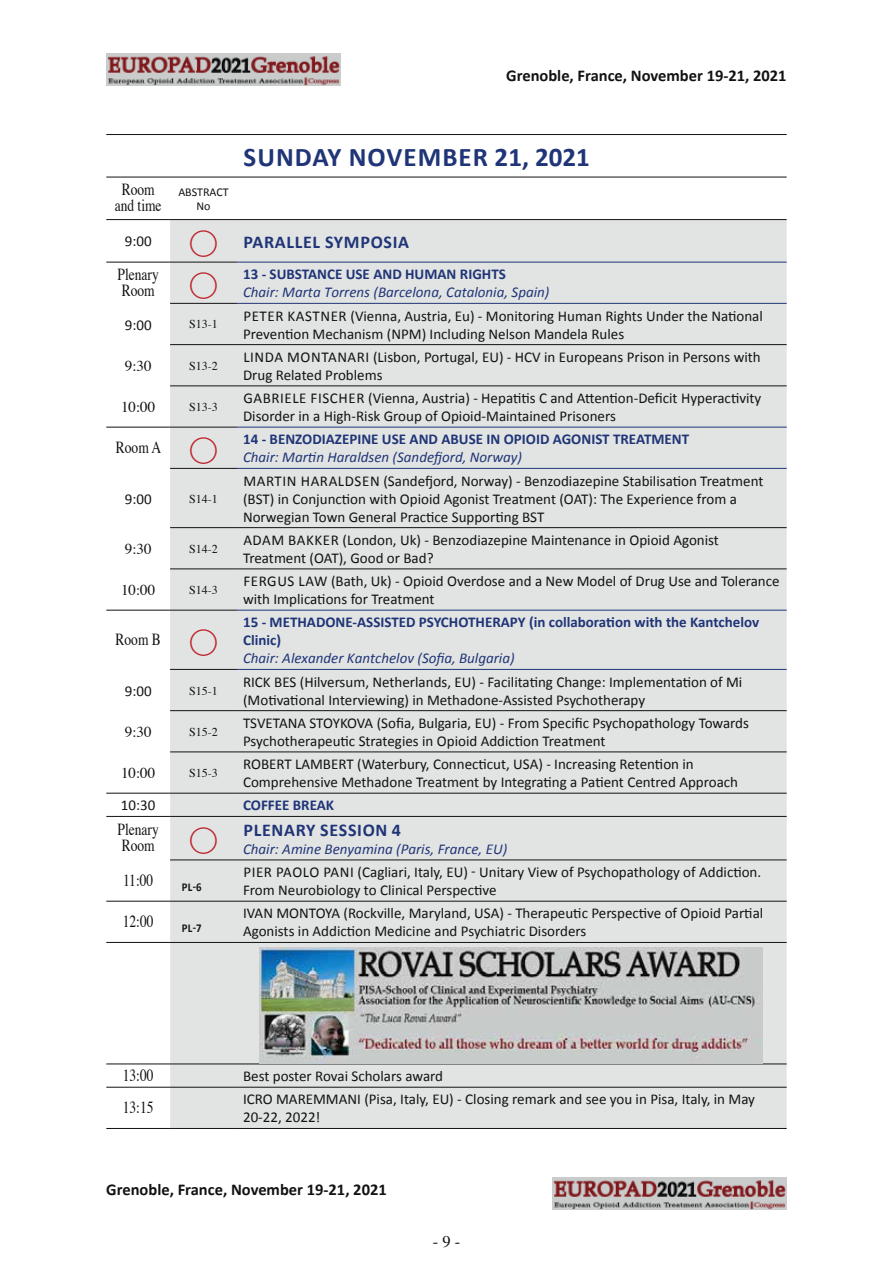
<style>
.page{position:relative;width:893px;height:1263px;background:#fff}
.page>*{position:absolute;margin:0;border:0;box-sizing:border-box;transform-origin:0 0}
.t1{font:700 27px "Calibri";letter-spacing:.04em;color:#203577}
.t2{font:italic 27px "Calibri";color:#bc2229}
.t3{font:700 18px "Calibri";letter-spacing:.04em;color:#203577}
.t4{font:16.8px/16.2px "Times";color:#121212;scale:.8 1}
.t5{font:700 16.5px "Calibri";color:#121212}
.t6{font:16.5px "Times LT Std";color:#121212}
.t7{font:15px/18px "Calibri";color:#121212}
.t8{font:700 15px/18px "Calibri";color:#203577}
.t9{font:italic 15px "Calibri";color:#203577}
.t10{font:15px "Times";color:#121212}
.t11{font:12px "Times";color:#121212}
.t12{font:12px/14.4px "Calibri";color:#121212;text-align:center}
.t13{font:700 12px "Calibri";color:#121212;scale:.9 1}
.s1{font-weight:400;font-style:italic;font-size:27px;color:#bc2229}
.s2{font-family:"Calibri";font-style:italic;font-size:27px;color:#bc2229}
</style>
<div class="page">
<img style="left:106px;top:53px;width:234px;height:32px">
<img style="left:553px;top:1178px;width:234px;height:32px">
<div style="left:170px;top:220px;width:617px;height:908px;background:#e2e4e4"></div>
<svg style="left:106px;top:815px;width:64px;height:272px"></svg>
<hr style="left:106px;top:427px;width:64px;height:1px;background:#121212">
<hr style="left:170px;top:468px;width:67px;height:1px;background:#121212">
<hr style="left:170px;top:527px;width:67px;height:1px;background:#121212">
<hr style="left:170px;top:569px;width:67px;height:1px;background:#121212">
<hr style="left:106px;top:610px;width:64px;height:1px;background:#121212">
<hr style="left:170px;top:669px;width:67px;height:1px;background:#121212">
<hr style="left:170px;top:710px;width:67px;height:1px;background:#121212">
<hr style="left:170px;top:752px;width:67px;height:1px;background:#121212">
<hr style="left:106px;top:262px;width:64px;height:1px;background:#121212">
<hr style="left:106px;top:177px;width:64px;height:1px;background:#121212">
<hr style="left:170px;top:177px;width:67px;height:1px;background:#121212">
<hr style="left:170px;top:219px;width:67px;height:1px;background:#121212">
<hr style="left:237px;top:219px;width:550px;height:1px;background:#121212">
<hr style="left:170px;top:793px;width:67px;height:1px;background:#121212">
<hr style="left:237px;top:793px;width:550px;height:1px;background:#121212">
<hr style="left:170px;top:816px;width:67px;height:1px;background:#121212">
<hr style="left:237px;top:816px;width:550px;height:1px;background:#121212">
<hr style="left:170px;top:860px;width:67px;height:1px;background:#121212">
<hr style="left:237px;top:860px;width:550px;height:1px;background:#121212">
<hr style="left:170px;top:901px;width:67px;height:1px;background:#121212">
<hr style="left:237px;top:901px;width:550px;height:1px;background:#121212">
<hr style="left:170px;top:942px;width:67px;height:1px;background:#121212">
<hr style="left:237px;top:942px;width:550px;height:1px;background:#121212">
<hr style="left:170px;top:1064px;width:67px;height:1px;background:#121212">
<hr style="left:237px;top:1064px;width:550px;height:1px;background:#121212">
<hr style="left:170px;top:1087px;width:67px;height:1px;background:#121212">
<hr style="left:237px;top:1087px;width:550px;height:1px;background:#121212">
<hr style="left:170px;top:1128px;width:67px;height:1px;background:#121212">
<hr style="left:237px;top:1128px;width:550px;height:1px;background:#121212">
<hr style="left:170px;top:344px;width:67px;height:1px;background:#121212">
<hr style="left:237px;top:344px;width:550px;height:1px;background:#121212">
<hr style="left:170px;top:386px;width:67px;height:1px;background:#121212">
<hr style="left:237px;top:386px;width:550px;height:1px;background:#121212">
<hr style="left:237px;top:527px;width:550px;height:1px;background:#121212">
<hr style="left:237px;top:569px;width:550px;height:1px;background:#121212">
<hr style="left:237px;top:710px;width:550px;height:1px;background:#121212">
<hr style="left:237px;top:752px;width:550px;height:1px;background:#121212">
<hr style="left:237px;top:134px;width:550px;height:1px;background:#121212">
<hr style="left:170px;top:262px;width:67px;height:1px;background:#121212">
<hr style="left:170px;top:303px;width:67px;height:1px;background:#121212">
<hr style="left:170px;top:427px;width:67px;height:1px;background:#121212">
<hr style="left:170px;top:610px;width:67px;height:1px;background:#121212">
<hr style="left:237px;top:262px;width:550px;height:1px;background:#203577">
<hr style="left:237px;top:303px;width:550px;height:1px;background:#203577">
<hr style="left:237px;top:427px;width:550px;height:1px;background:#203577">
<hr style="left:237px;top:468px;width:550px;height:1px;background:#203577">
<hr style="left:237px;top:610px;width:550px;height:1px;background:#203577">
<hr style="left:237px;top:669px;width:550px;height:1px;background:#203577">
<hr style="left:106px;top:219px;width:64px;height:1px;background:#121212">
<hr style="left:106px;top:901px;width:64px;height:1px;background:#121212">
<hr style="left:106px;top:942px;width:64px;height:1px;background:#121212">
<hr style="left:106px;top:1064px;width:64px;height:1px;background:#121212">
<hr style="left:106px;top:1087px;width:64px;height:1px;background:#121212">
<hr style="left:106px;top:1128px;width:64px;height:1px;background:#121212">
<hr style="left:106px;top:134px;width:64px;height:1px;background:#121212">
<hr style="left:170px;top:134px;width:67px;height:1px;background:#121212">
<hr style="left:237px;top:177px;width:550px;height:1px;background:#121212">
<hr style="left:106px;top:793px;width:64px;height:1px;background:#121212">
<hr style="left:106px;top:816px;width:64px;height:1px;background:#121212">
<img style="left:259px;top:947px;width:504px;height:116px">
<p class="t5" style="left:506px;top:65px;width:282px">Grenoble, France, November 19-21, 2021</p>
<h1 class="t1" style="left:244px;top:140px;width:348px">SUNDAY NOVEMBER 21, 2021</h1>
<p class="t4" style="left:115px;top:180px;width:60px;text-align:center">Room and time</p>
<p class="t12" style="left:178px;top:184px;width:52px">ABSTRACT<br>No</p>
<p class="t7" style="left:125px;top:233px;width:28px">9:00</p>
<p class="t3" style="left:190px;top:230px;width:221px"><span class="s1">⃝</span> PARALLEL SYMPOSIA</p>
<p class="t4" style="left:118px;top:264px;width:53px">Plenary<br>Room</p>
<h1 class="t2" style="left:190px;top:265px;width:28px">⃝</h1>
<p class="t8" style="left:243px;top:265px;width:264px">13 - SUBSTANCE USE AND HUMAN RIGHTS</p>
<p class="t9" style="left:243px;top:282px;width:308px">Chair: Marta Torrens (Barcelona, Catalonia, Spain)</p>
<p class="t7" style="left:125px;top:316px;width:28px">9:00</p>
<p class="t11" style="left:189px;top:313px;width:30px">S13-1</p>
<p class="t7" style="left:243px;top:307px;width:521px">PETER KASTNER (Vienna, Austria, Eu) - Monitoring Human Rights Under the National<br>Prevention Mechanism (NPM) Including Nelson Mandela Rules</p>
<p class="t10" style="left:125px;top:352px;width:28px">9:30</p>
<p class="t11" style="left:189px;top:354px;width:30px">S13-2</p>
<p class="t7" style="left:243px;top:348px;width:519px">LINDA MONTANARI (Lisbon, Portugal, EU) - HCV in Europeans Prison in Persons with<br>Drug Related Problems</p>
<p class="t10" style="left:121px;top:393px;width:36px">10:00</p>
<p class="t11" style="left:189px;top:396px;width:30px">S13-3</p>
<p class="t7" style="left:243px;top:389px;width:520px">GABRIELE FISCHER (Vienna, Austria) - Hepatitis C and Attention-Deficit Hyperactivity<br>Disorder in a High-Risk Group of Opioid-Maintained Prisoners</p>
<p class="t4" style="left:116px;top:438px;width:128px">Room A <span class="s2">⃝</span></p>
<p class="t8" style="left:243px;top:430px;width:448px">14 - BENZODIAZEPINE USE AND ABUSE IN OPIOID AGONIST TREATMENT</p>
<p class="t9" style="left:243px;top:447px;width:280px">Chair: Martin Haraldsen (Sandefjord, Norway)</p>
<p class="t7" style="left:125px;top:490px;width:28px">9:00</p>
<p class="t11" style="left:189px;top:487px;width:30px">S14-1</p>
<p class="t7" style="left:243px;top:472px;width:522px">MARTIN HARALDSEN (Sandefjord, Norway) - Benzodiazepine Stabilisation Treatment (BST) in Conjunction with Opioid Agonist Treatment (OAT): The Experience from a<br>Norwegian Town General Practice Supporting BST</p>
<p class="t10" style="left:125px;top:535px;width:28px">9:30</p>
<p class="t11" style="left:189px;top:537px;width:30px">S14-2</p>
<p class="t7" style="left:243px;top:531px;width:477px">ADAM BAKKER (London, Uk) - Benzodiazepine Maintenance in Opioid Agonist<br>Treatment (OAT), Good or Bad?</p>
<p class="t10" style="left:121px;top:576px;width:36px">10:00</p>
<p class="t11" style="left:189px;top:579px;width:30px">S14-3</p>
<p class="t7" style="left:243px;top:572px;width:538px">FERGUS LAW (Bath, Uk) - Opioid Overdose and a New Model of Drug Use and Tolerance with Implications for Treatment</p>
<p class="t4" style="left:115px;top:630px;width:128px">Room B <span class="s2">⃝</span></p>
<p class="t8" style="left:243px;top:613px;width:518px">15 - METHADONE-ASSISTED PSYCHOTHERAPY (in collaboration with the Kantchelov<br>Clinic)</p>
<p class="t9" style="left:243px;top:648px;width:273px">Chair: Alexander Kantchelov (Sofia, Bulgaria)</p>
<p class="t7" style="left:125px;top:682px;width:28px">9:00</p>
<p class="t11" style="left:189px;top:679px;width:30px">S15-1</p>
<p class="t7" style="left:243px;top:673px;width:501px">RICK BES (Hilversum, Netherlands, EU) - Facilitating Change: Implementation of Mi (Motivational Interviewing) in Methadone-Assisted Psychotherapy</p>
<p class="t10" style="left:125px;top:718px;width:28px">9:30</p>
<p class="t11" style="left:189px;top:720px;width:30px">S15-2</p>
<p class="t7" style="left:243px;top:714px;width:507px">TSVETANA STOYKOVA (Sofia, Bulgaria, EU) - From Specific Psychopathology Towards<br>Psychotherapeutic Strategies in Opioid Addiction Treatment</p>
<p class="t10" style="left:121px;top:759px;width:36px">10:00</p>
<p class="t11" style="left:189px;top:762px;width:30px">S15-3</p>
<p class="t7" style="left:243px;top:755px;width:496px">ROBERT LAMBERT (Waterbury, Connecticut, USA) - Increasing Retention in<br>Comprehensive Methadone Treatment by Integrating a Patient Centred Approach</p>
<p class="t7" style="left:121px;top:796px;width:36px">10:30</p>
<p class="t8" style="left:243px;top:796px;width:93px">COFFEE BREAK</p>
<p class="t4" style="left:118px;top:820px;width:53px">Plenary<br>Room</p>
<h1 class="t2" style="left:190px;top:821px;width:28px">⃝</h1>
<p class="t3" style="left:243px;top:818px;width:159px">PLENARY SESSION 4</p>
<p class="t9" style="left:243px;top:839px;width:266px">Chair: Amine Benyamina (Paris, France, EU)</p>
<p class="t4" style="left:123px;top:870px;width:39px">11:00</p>
<p class="t4" style="left:123px;top:912px;width:40px">12:00</p>
<p class="t13" style="left:182px;top:879px;width:23px">PL-6</p>
<p class="t13" style="left:182px;top:920px;width:23px">PL-7</p>
<p class="t7" style="left:243px;top:863px;width:520px">PIER PAOLO PANI (Cagliari, Italy, EU) - Unitary View of Psychopathology of Addiction.<br>From Neurobiology to Clinical Perspective</p>
<p class="t7" style="left:243px;top:904px;width:522px">IVAN MONTOYA (Rockville, Maryland, USA) - Therapeutic Perspective of Opioid Partial<br>Agonists in Addiction Medicine and Psychiatric Disorders</p>
<p class="t4" style="left:123px;top:1065px;width:40px">13:00</p>
<p class="t7" style="left:243px;top:1067px;width:202px">Best poster Rovai Scholars award</p>
<p class="t4" style="left:123px;top:1098px;width:40px">13:15</p>
<p class="t7" style="left:243px;top:1090px;width:513px">ICRO MAREMMANI (Pisa, Italy, EU) - Closing remark and see you in Pisa, Italy, in May<br>20-22, 2022!</p>
<p class="t5" style="left:106px;top:1179px;width:282px">Grenoble, France, November 19-21, 2021</p>
<p class="t6" style="left:433px;top:1232px;width:29px">- 9 -</p>
</div>
